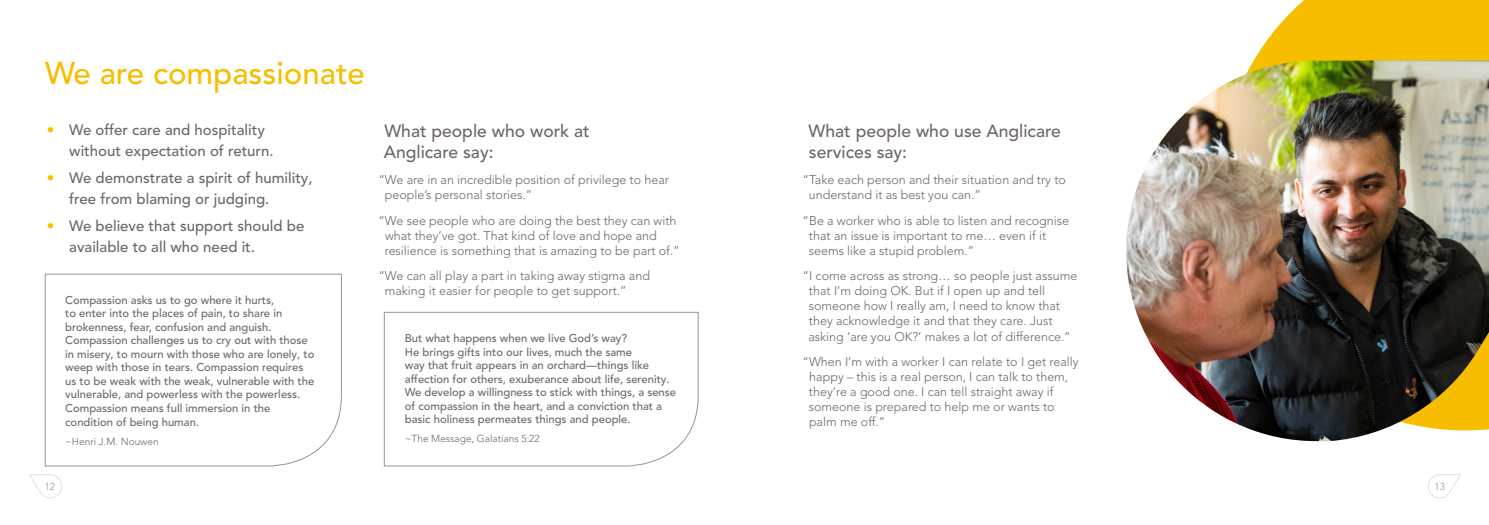
<style>
.page{position:relative;width:1489px;height:525px;background:#fff}
.page>*{position:absolute;margin:0;border:0;box-sizing:border-box;transform-origin:0 0}
.t1{font:500 31.25px "Avenir LT Pro";color:#f7be00}
.t2{font:500 17.5px/21px "Avenir LT Pro";color:#6d656b}
.t3{font:500 15px/21.2px "Avenir LT Pro";color:#6d656b}
.t4{font:300 12.5px/15px "Avenir LT Pro";color:#6d656b}
.t5{font:500 11.25px/13.5px "Avenir LT Pro";color:#6d656b}
.t6{font:300 10.12px "Avenir LT Pro";color:#6d656b}
.t7{font:300 10px "Avenir LT Pro";color:#92979a}
.s1{color:#f7be00}
</style>
<div class="page">
<svg style="left:1254px;top:0;width:234px;height:442px;background:#f7c51d"></svg>
<svg style="left:384px;top:312px;width:314px;height:154px"></svg>
<svg style="left:45px;top:273px;width:297px;height:193px"></svg>
<img style="left:1126px;top:60px;width:362px;height:381px">
<svg style="left:29px;top:474px;width:33px;height:24px"></svg>
<svg style="left:1428px;top:474px;width:33px;height:24px"></svg>
<h1 class="t1" style="left:45px;top:54px;width:321px">We are compassionate</h1>
<p class="t3" style="left:69px;top:119px;width:206px;text-indent:-22px"><span class="s1">•</span> We offer care and hospitality without expectation of return.</p>
<p class="t3" style="left:69px;top:167px;width:245px;text-indent:-22px"><span class="s1">•</span> We demonstrate a spirit of humility, free from blaming or judging.</p>
<p class="t3" style="left:69px;top:215px;width:236px;text-indent:-22px"><span class="s1">•</span> We believe that support should be available to all who need it.</p>
<p class="t5" style="left:65px;top:293px;width:250px">Compassion asks us to go where it hurts,<br>to enter into the places of pain, to share in brokenness, fear, confusion and anguish.<br>Compassion challenges us to cry out with those in misery, to mourn with those who are lonely, to weep with those in tears. Compassion requires us to be weak with the weak, vulnerable with the vulnerable, and powerless with the powerless.<br>Compassion means full immersion in the condition of being human.</p>
<p class="t6" style="left:65px;top:435px;width:95px">~Henri J.M. Nouwen</p>
<h2 class="t2" style="left:383px;top:121px;width:207px">What people who work at<br>Anglicare say:</h2>
<p class="t4" style="left:385px;top:172px;width:286px;text-indent:-6px">“We are in an incredible position of privilege to hear people’s personal stories.”</p>
<p class="t4" style="left:385px;top:213px;width:296px;text-indent:-6px">“We see people who are doing the best they can with what they’ve got. That kind of love and hope and resilience is something that is amazing to be part of.”</p>
<p class="t4" style="left:385px;top:268px;width:267px;text-indent:-6px">“We can all play a part in taking away stigma and making it easier for people to get support.”</p>
<p class="t5" style="left:405px;top:331px;width:273px">But what happens when we live God’s way?<br>He brings gifts into our lives, much the same<br>way that fruit appears in an orchard—things like affection for others, exuberance about life, serenity.<br>We develop a willingness to stick with things, a sense of compassion in the heart, and a conviction that a basic holiness permeates things and people.</p>
<p class="t6" style="left:405px;top:433px;width:136px">~The Message, Galatians 5:22</p>
<h2 class="t2" style="left:808px;top:121px;width:254px">What people who use Anglicare services say:</h2>
<p class="t4" style="left:808px;top:172px;width:258px;text-indent:-6px">“Take each person and their situation and try to understand it as best you can.”</p>
<p class="t4" style="left:808px;top:213px;width:262px;text-indent:-6px">“Be a worker who is able to listen and recognise that an issue is important to me… even if it seems like a stupid problem.”</p>
<p class="t4" style="left:808px;top:268px;width:270px;text-indent:-6px">“I come across as strong… so people just assume that I’m doing OK. But if I open up and tell someone how I really am, I need to know that they acknowledge it and that they care. Just asking ‘are you OK?’ makes a lot of difference.”</p>
<p class="t4" style="left:808px;top:354px;width:271px;text-indent:-6px">“When I’m with a worker I can relate to I get really happy – this is a real person, I can talk to them, they’re a good one. I can tell straight away if someone is prepared to help me or wants to palm me off.”</p>
<p class="t7" style="left:45px;top:480px;width:12px">12</p>
<p class="t7" style="left:1434px;top:480px;width:12px">13</p>
</div>
